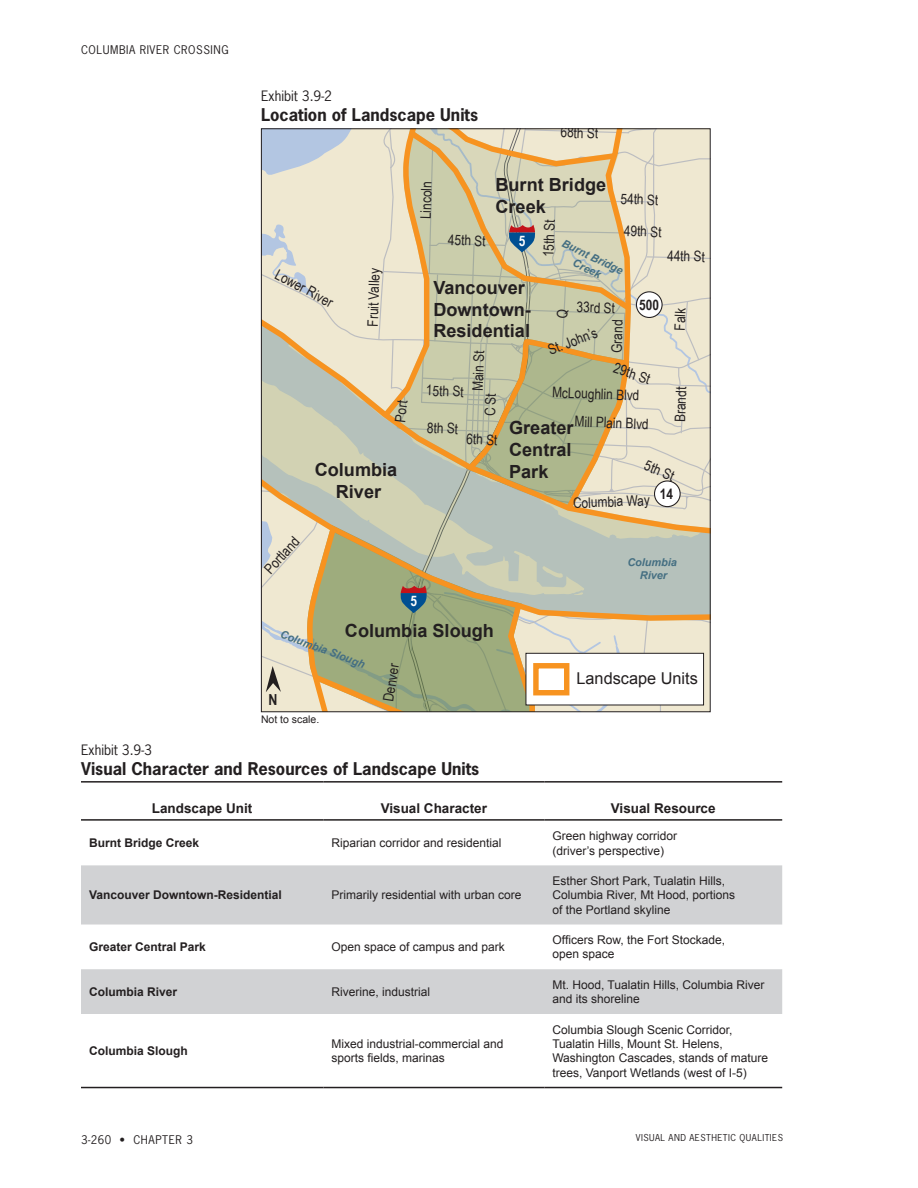
<style>
.page{position:relative;width:918px;height:1188px;background:#fff}
.page>*{position:absolute;margin:0;border:0;box-sizing:border-box;transform-origin:0 0}
.t1{font:700 18.15px/21.8px "Arial";color:#231f20}
.Exhibit_Title{font:700 16.5px "News Gothic Std";color:#231f20}
.t2{font:16.35px "Arial";color:#231f20}
.t3{font:700 15.15px "Arial Narrow";color:#231f20}
.t4{font:14.55px/32px "Arial Narrow";color:#231f20;text-align:center}
.t5{font:700 14.55px "Arial Narrow";color:#231f20}
.t6{font:700 14.55px "Arial Narrow";color:#fff}
.Table_Headings{font:700 13.5px "Arial";color:#231f20}
.Exhibit_Number{font:13.5px "News Gothic Std";color:#231f20}
.Table_Text{font:12px/14.4px "Arial";color:#231f20}
.Table_Row_Heading_Le{font:700 12px "Arial";color:#231f20}
.t7{font:11.25px "News Gothic Std";letter-spacing:.05em;color:#231f20}
.t8{font:italic 700 10.8px/13px "Arial";color:#456f82;text-align:center}
.t9{font:10.5px "Arial";color:#231f20}
.t10{font:9px "News Gothic Std";color:#231f20}
</style>
<div class="page">
<div style="left:81px;top:865px;width:701px;height:60px;background:#d1d2d4"></div>
<div style="left:81px;top:969px;width:701px;height:45px;background:#d1d2d4"></div>
<hr style="left:81px;top:781px;width:242px;height:2px;background:#231f20">
<hr style="left:323px;top:781px;width:221px;height:2px;background:#231f20">
<hr style="left:544px;top:781px;width:238px;height:2px;background:#231f20">
<hr style="left:81px;top:819px;width:242px;height:2px;background:#231f20">
<hr style="left:323px;top:819px;width:221px;height:2px;background:#231f20">
<hr style="left:544px;top:819px;width:238px;height:2px;background:#231f20">
<hr style="left:81px;top:1087px;width:242px;height:1px;background:#231f20">
<hr style="left:323px;top:1087px;width:221px;height:1px;background:#231f20">
<hr style="left:544px;top:1087px;width:238px;height:1px;background:#231f20">
<svg style="left:261px;top:129px;width:449px;height:583px;background:#cfccaf"></svg>
<p class="t7" style="left:81px;top:42px;width:101px">COLUMBIA RIVER CROSSIN</p>
<p class="t7" style="left:221px;top:42px;width:9px">G</p>
<p class="Exhibit_Number" style="left:261px;top:87px;width:72px">EXHIBIT 3.9‑2</p>
<p class="Exhibit_Title" style="left:261px;top:104px;width:219px">Location of Landscape Units</p>
<p class="t4" style="left:561px;top:116px;width:39px;rotate:2deg">68th St</p>
<p class="t4" style="left:284px;top:259px;width:65px;rotate:28deg">Lower River</p>
<p class="t4" style="left:356px;top:326px;width:60px;rotate:-88deg">Fruit Valley</p>
<p class="t4" style="left:384px;top:420px;width:23px;rotate:-83deg">Port</p>
<p class="t4" style="left:255px;top:561px;width:46px;rotate:-48deg">Portland</p>
<p class="t1" style="left:315px;top:460px;width:84px;text-align:center">Columbia<br>River</p>
<p class="t4" style="left:409px;top:218px;width:39px;rotate:-88deg">Lincoln</p>
<p class="t4" style="left:449px;top:223px;width:39px;rotate:2deg">45th St</p>
<p class="t1" style="left:495px;top:175px;width:112px">Burnt Bridge<br>Creek</p>
<p class="t8" style="left:565px;top:237px;width:68px;rotate:25deg">Burnt Bridge<br>Creek</p>
<p class="t4" style="left:621px;top:182px;width:44px;rotate:2deg">54th St<br>49th St</p>
<p class="t4" style="left:532px;top:256px;width:39px;rotate:-88deg">15th St</p>
<p class="t6" style="left:519px;top:229px;width:8px">5</p>
<p class="t4" style="left:668px;top:239px;width:39px;rotate:2deg">44th St</p>
<p class="t1" style="left:433px;top:277px;width:99px">Vancouver<br>Downtown-<br>Residential</p>
<p class="t5" style="left:639px;top:294px;width:21px">500</p>
<p class="t4" style="left:577px;top:290px;width:40px;rotate:2deg">33rd St</p>
<p class="t4" style="left:663px;top:330px;width:24px;rotate:-88deg">Falk</p>
<p class="t4" style="left:600px;top:352px;width:35px;rotate:-88deg">Grand</p>
<p class="t4" style="left:543px;top:335px;width:54px;rotate:-21deg">St. John’s</p>
<p class="t4" style="left:461px;top:390px;width:42px;rotate:-88deg">Main St</p>
<p class="t4" style="left:619px;top:352px;width:39px;rotate:18deg">29th St</p>
<p class="t4" style="left:427px;top:374px;width:39px;rotate:2deg">15th St</p>
<p class="t4" style="left:664px;top:421px;width:37px;rotate:-88deg">Brandt</p>
<p class="t4" style="left:553px;top:376px;width:89px;rotate:2deg">McLoughlin Blvd</p>
<p class="t4" style="left:575px;top:405px;width:75px;rotate:2deg">Mill Plain Blvd</p>
<p class="t1" style="left:509px;top:417px;width:66px;text-align:justify">Greater Central Park</p>
<p class="t4" style="left:428px;top:411px;width:33px;rotate:2deg">8th St</p>
<p class="t4" style="left:467px;top:422px;width:33px;rotate:2deg">6th St</p>
<p class="t4" style="left:651px;top:449px;width:33px;rotate:22deg">5th St</p>
<p class="t4" style="left:573px;top:486px;width:78px;rotate:-2deg">Columbia Way</p>
<p class="t5" style="left:660px;top:483px;width:15px">14</p>
<p class="t8" style="left:628px;top:556px;width:51px;rotate:1deg">Columbia<br>River</p>
<p class="t6" style="left:410px;top:590px;width:8px">5</p>
<p class="t1" style="left:345px;top:620px;width:151px">Columbia Slough</p>
<p class="t8" style="left:283px;top:628px;width:91px;rotate:20deg">Columbia Slough</p>
<p class="t4" style="left:372px;top:699px;width:40px;rotate:-81deg">Denver</p>
<p class="t3" style="left:269px;top:688px;width:11px">N</p>
<p class="t9" style="left:261px;top:712px;width:60px">Not to scale.</p>
<p class="t4" style="left:668px;top:655px;width:25px;rotate:73deg">33rd</p>
<p class="t2" style="left:576px;top:667px;width:123px">Landscape Units</p>
<p class="Exhibit_Number" style="left:81px;top:742px;width:72px">EXHIBIT 3.9‑3</p>
<p class="Exhibit_Title" style="left:81px;top:758px;width:400px">Visual Character and Resources of Landscape Units</p>
<p class="Table_Headings" style="left:152px;top:799px;width:102px">Landscape Unit</p>
<p class="Table_Headings" style="left:381px;top:799px;width:108px">Visual Character</p>
<p class="Table_Headings" style="left:611px;top:799px;width:106px">Visual Resource</p>
<p class="Table_Row_Heading_Le" style="left:89px;top:835px;width:112px">Burnt Bridge Creek</p>
<p class="Table_Text" style="left:331px;top:836px;width:172px">Riparian corridor and residential</p>
<p class="Table_Text" style="left:552px;top:829px;width:126px">Green highway corridor (driver’s perspective)</p>
<p class="Table_Row_Heading_Le" style="left:89px;top:887px;width:194px">Vancouver Downtown-Residential</p>
<p class="Table_Text" style="left:331px;top:888px;width:192px">Primarily residential with urban core</p>
<p class="Table_Text" style="left:552px;top:874px;width:184px">Esther Short Park, Tualatin Hills,<br>Columbia River, Mt Hood, portions of the Portland skyline</p>
<p class="Table_Row_Heading_Le" style="left:89px;top:939px;width:118px">Greater Central Park</p>
<p class="Table_Text" style="left:331px;top:940px;width:175px">Open space of campus and park</p>
<p class="Table_Text" style="left:552px;top:933px;width:174px">Officers Row, the Fort Stockade, open space</p>
<p class="Table_Row_Heading_Le" style="left:89px;top:984px;width:90px">Columbia River</p>
<p class="Table_Text" style="left:331px;top:985px;width:100px">Riverine, industrial</p>
<p class="Table_Text" style="left:552px;top:978px;width:214px">Mt. Hood, Tualatin Hills, Columbia River and its shoreline</p>
<p class="Table_Row_Heading_Le" style="left:89px;top:1043px;width:100px">Columbia Slough</p>
<p class="Table_Text" style="left:331px;top:1037px;width:174px">Mixed industrial-commercial and sports fields, marinas</p>
<p class="Table_Text" style="left:552px;top:1022px;width:217px">Columbia Slough Scenic Corridor, Tualatin Hills, Mount St. Helens, Washington Cascades, stands of mature trees, Vanport Wetlands (west of I-5)</p>
<p class="t7" style="left:81px;top:1133px;width:113px">3-260 • CHAPTER 3</p>
<p class="t10" style="left:636px;top:1132px;width:11px">VISUAL</p>
<p class="t10" style="left:669px;top:1132px;width:7px">AND</p>
<p class="t10" style="left:690px;top:1132px;width:12px">AESTHETIC</p>
<p class="t10" style="left:740px;top:1132px;width:12px">QUALITIES</p>
</div>
